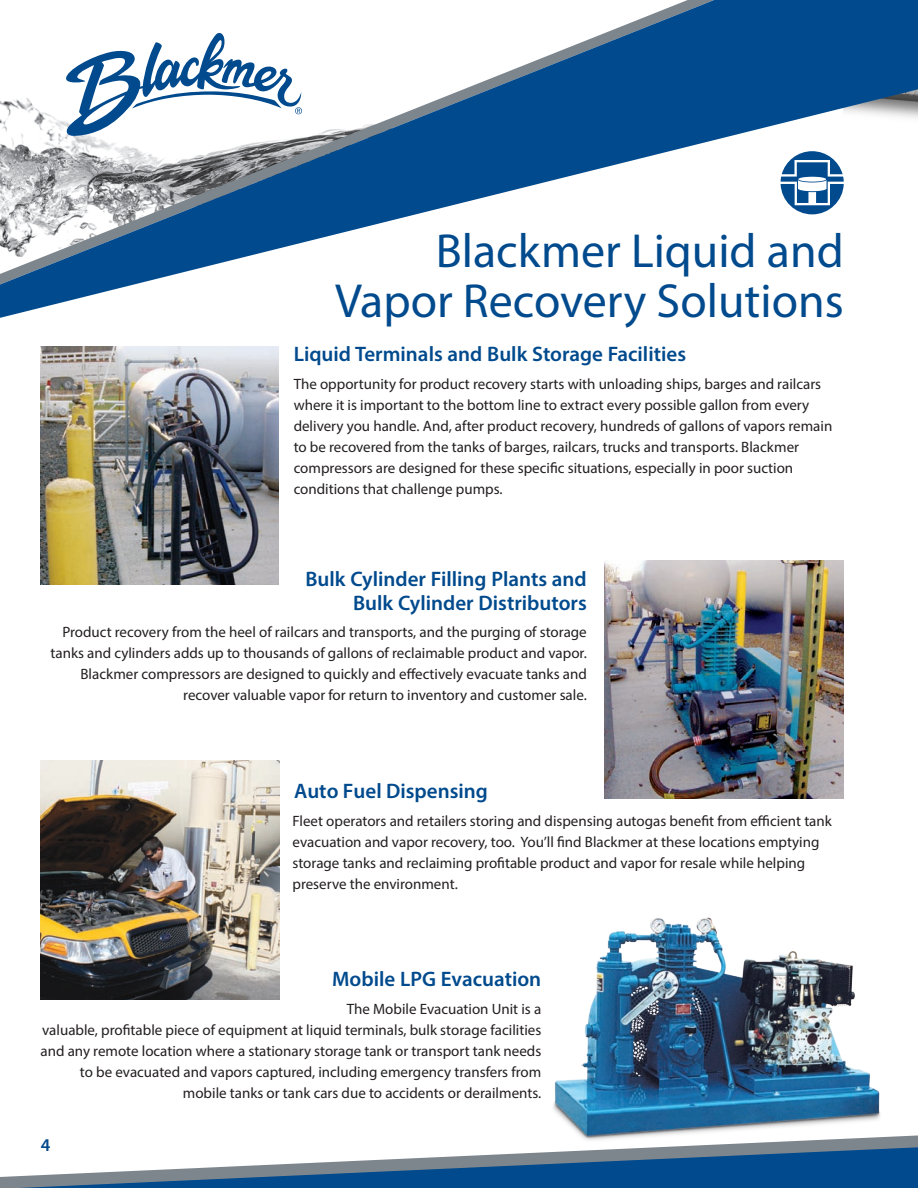
<style>
.page{position:relative;width:918px;height:1188px;background:#fff}
.page>*{position:absolute;margin:0;border:0;box-sizing:border-box;transform-origin:0 0}
.t1{font:48px/49.5px "Myriad Pro";color:#004a8d;text-align:right}
.t2{font:600 21px/24px "Myriad Pro";color:#004a8d;text-align:right}
.t3{font:600 18px "Myriad Pro";color:#004a8d}
.t4{font:15px/21px "Myriad Pro";color:#231f20}
</style>
<div class="page">
<img style="left:40px;top:346px;width:239px;height:239px">
<img style="left:605px;top:560px;width:239px;height:239px">
<img style="left:40px;top:760px;width:239px;height:239px">
<img style="left:555px;top:917px;width:325px;height:176px">
<svg style="left:553px;top:1093px;width:327px;height:12px;background:#2a81b6"></svg>
<svg style="left:0;top:1105px;width:918px;height:83px"></svg>
<svg style="left:0;top:0;width:918px;height:318px"></svg>
<svg style="left:64px;top:31px;width:238px;height:105px"></svg>
<h1 class="t1" style="left:335px;top:226px;width:510px">Blackmer Liquid and<br>Vapor Recovery Solutions</h1>
<h2 class="t2" style="left:294px;top:342px;width:394px">Liquid Terminals and Bulk Storage Facilities</h2>
<p class="t4" style="left:294px;top:373px;width:540px">The opportunity for product recovery starts with unloading ships, barges and railcars where it is important to the bottom line to extract every possible gallon from every delivery you handle. And, after product recovery, hundreds of gallons of vapors remain to be recovered from the tanks of barges, railcars, trucks and transports. Blackmer compressors are designed for these specific situations, especially in poor suction conditions that challenge pumps.</p>
<h2 class="t2" style="left:306px;top:566px;width:283px">Bulk Cylinder Filling Plants and<br>Bulk Cylinder Distributors</h2>
<p class="t4" style="left:50px;top:622px;width:538px;text-align:right">Product recovery from the heel of railcars and transports, and the purging of storage tanks and cylinders adds up to thousands of gallons of reclaimable product and vapor.<br>Blackmer compressors are designed to quickly and effectively evacuate tanks and recover valuable vapor for return to inventory and customer sale.</p>
<h2 class="t2" style="left:294px;top:778px;width:195px">Auto Fuel Dispensing</h2>
<p class="t4" style="left:292px;top:810px;width:541px">Fleet operators and retailers storing and dispensing autogas benefit from efficient tank evacuation and vapor recovery, too. You’ll find Blackmer at these locations emptying storage tanks and reclaiming profitable product and vapor for resale while helping preserve the environment.</p>
<h2 class="t2" style="left:332px;top:967px;width:211px">Mobile LPG Evacuation</h2>
<p class="t4" style="left:40px;top:998px;width:502px;text-align:right">The Mobile Evacuation Unit is a<br>valuable, profitable piece of equipment at liquid terminals, bulk storage facilities and any remote location where a stationary storage tank or transport tank needs to be evacuated and vapors captured, including emergency transfers from mobile tanks or tank cars due to accidents or derailments.</p>
<p class="t3" style="left:41px;top:1133px;width:11px">4</p>
</div>
